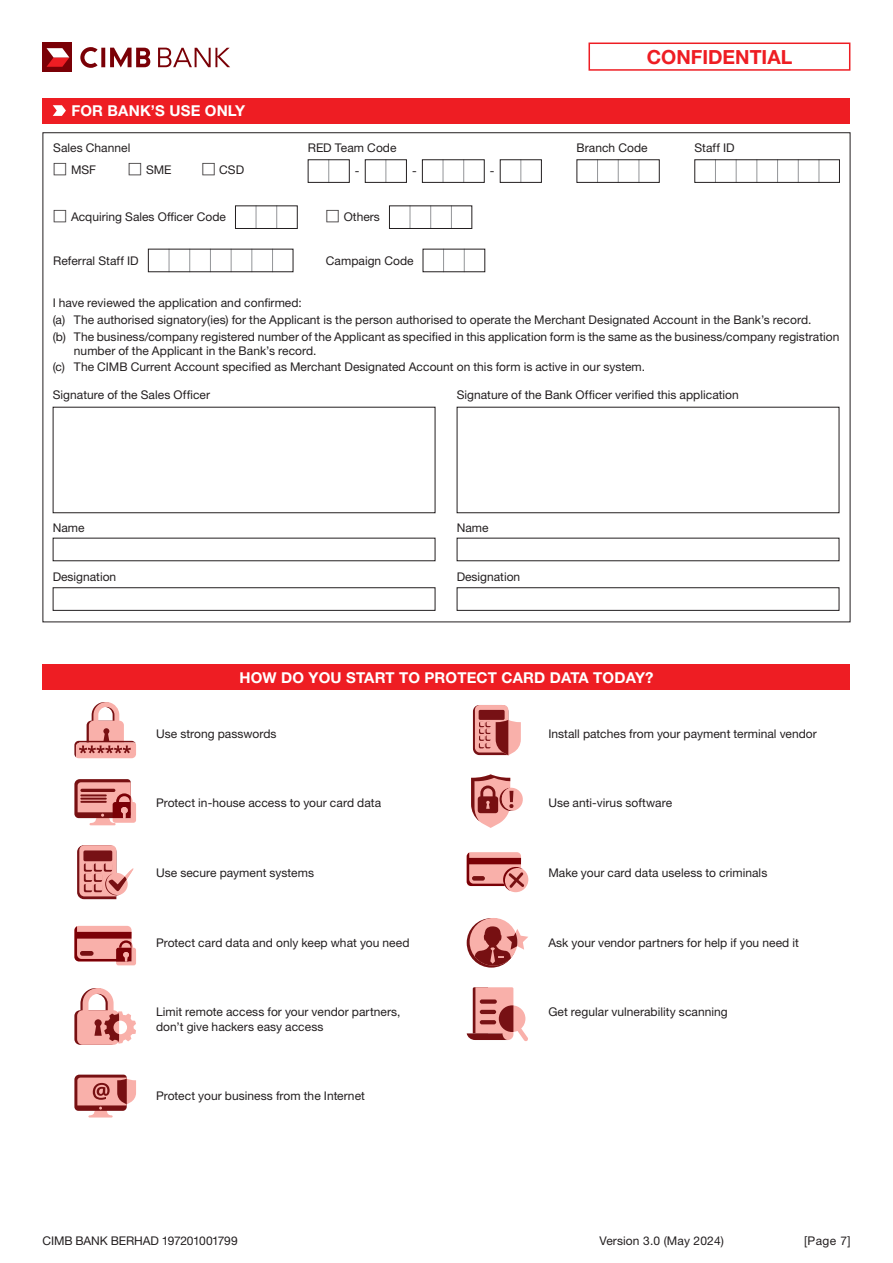
<style>
.page{position:relative;width:893px;height:1263px;background:#fff}
.page>*{position:absolute;margin:0;border:0;box-sizing:border-box;transform-origin:0 0}
.t1{font:700 19.5px "Helvetica Neue LT Std";color:#ee1d23}
.t2{font:700 15px "Helvetica Neue LT Std";letter-spacing:.01em;color:#fff}
.t3{font:12px/14.4px "Helvetica Neue LT Std";color:#231f20}
.s1{font-family:"Mathematical Pi Six";font-size:16.5px}
</style>
<div class="page">
<div style="left:588px;top:43px;width:262px;height:28px;border:2px solid #ee1d23"></div>
<svg style="left:80px;top:47px;width:70px;height:21px"></svg>
<svg style="left:158px;top:48px;width:72px;height:19px"></svg>
<div style="left:43px;top:43px;width:29px;height:29px;background:#7a0006"></div>
<svg style="left:47px;top:48px;width:22px;height:19px"></svg>
<div style="left:43px;top:664px;width:807px;height:26px;background:#ee1d23"></div>
<svg style="left:473px;top:705px;width:48px;height:50px;background:#c97e7c"></svg>
<svg style="left:471px;top:774px;width:52px;height:54px"></svg>
<div style="left:503px;top:867px;width:25px;height:25px;background:#f9b0aa;border-radius:50%"></div>
<svg style="left:467px;top:852px;width:57px;height:39px"></svg>
<svg style="left:467px;top:918px;width:49px;height:49px"></svg>
<div style="left:470px;top:918px;width:47px;height:48px;background:#f9b0aa;border-radius:50%"></div>
<svg style="left:475px;top:926px;width:53px;height:40px"></svg>
<svg style="left:74px;top:702px;width:62px;height:56px"></svg>
<svg style="left:74px;top:779px;width:62px;height:46px;background:#d18684"></svg>
<hr style="left:80px;top:789px;width:35px;height:3px;background:#771012;border-radius:2px">
<hr style="left:80px;top:798px;width:27px;height:2px;background:#771012">
<hr style="left:80px;top:801px;width:27px;height:2px;background:#771012">
<hr style="left:80px;top:794px;width:27px;height:2px;background:#771012">
<svg style="left:77px;top:845px;width:56px;height:54px"></svg>
<svg style="left:74px;top:926px;width:62px;height:39px;background:#cf7e7d"></svg>
<div style="left:80px;top:951px;width:14px;height:5px;background:#771012;border-radius:2px"></div>
<svg style="left:74px;top:988px;width:62px;height:57px"></svg>
<svg style="left:74px;top:1074px;width:62px;height:43px"></svg>
<svg style="left:467px;top:987px;width:61px;height:54px"></svg>
<svg style="left:597px;top:161px;width:1px;height:20px"></svg>
<svg style="left:618px;top:161px;width:1px;height:20px"></svg>
<svg style="left:639px;top:161px;width:1px;height:20px"></svg>
<div style="left:576px;top:159px;width:84px;height:24px;border:1px solid #231f20"></div>
<svg style="left:443px;top:161px;width:1px;height:20px"></svg>
<svg style="left:463px;top:161px;width:1px;height:20px"></svg>
<div style="left:422px;top:159px;width:63px;height:24px;border:1px solid #231f20"></div>
<svg style="left:328px;top:161px;width:1px;height:20px"></svg>
<div style="left:308px;top:159px;width:42px;height:24px;border:1px solid #231f20"></div>
<svg style="left:386px;top:161px;width:1px;height:20px"></svg>
<div style="left:365px;top:159px;width:42px;height:24px;border:1px solid #231f20"></div>
<svg style="left:521px;top:161px;width:1px;height:20px"></svg>
<div style="left:500px;top:159px;width:42px;height:24px;border:1px solid #231f20"></div>
<svg style="left:715px;top:161px;width:1px;height:20px"></svg>
<svg style="left:736px;top:161px;width:1px;height:20px"></svg>
<svg style="left:757px;top:161px;width:1px;height:20px"></svg>
<svg style="left:777px;top:161px;width:1px;height:20px"></svg>
<svg style="left:798px;top:161px;width:1px;height:20px"></svg>
<svg style="left:819px;top:161px;width:1px;height:20px"></svg>
<div style="left:694px;top:159px;width:146px;height:24px;border:1px solid #231f20"></div>
<div style="left:43px;top:98px;width:807px;height:25px;background:#ee1d23"></div>
<svg style="left:53px;top:105px;width:13px;height:11px"></svg>
<svg style="left:169px;top:251px;width:1px;height:19px"></svg>
<svg style="left:189px;top:251px;width:1px;height:19px"></svg>
<svg style="left:210px;top:251px;width:1px;height:19px"></svg>
<svg style="left:231px;top:251px;width:1px;height:19px"></svg>
<svg style="left:252px;top:251px;width:1px;height:19px"></svg>
<svg style="left:272px;top:251px;width:1px;height:19px"></svg>
<div style="left:148px;top:249px;width:145px;height:23px;border:1px solid #231f20"></div>
<svg style="left:410px;top:207px;width:1px;height:20px"></svg>
<svg style="left:430px;top:207px;width:1px;height:20px"></svg>
<svg style="left:451px;top:207px;width:1px;height:20px"></svg>
<div style="left:389px;top:205px;width:83px;height:24px;border:1px solid #231f20"></div>
<svg style="left:256px;top:207px;width:1px;height:20px"></svg>
<svg style="left:276px;top:207px;width:1px;height:20px"></svg>
<div style="left:235px;top:205px;width:63px;height:24px;border:1px solid #231f20"></div>
<svg style="left:443px;top:251px;width:1px;height:19px"></svg>
<svg style="left:464px;top:251px;width:1px;height:19px"></svg>
<div style="left:423px;top:249px;width:62px;height:23px;border:1px solid #231f20"></div>
<div style="left:53px;top:407px;width:382px;height:106px;border:1px solid #231f20"></div>
<div style="left:457px;top:407px;width:382px;height:106px;border:1px solid #231f20"></div>
<div style="left:53px;top:587px;width:382px;height:24px;border:1px solid #231f20"></div>
<div style="left:457px;top:587px;width:382px;height:24px;border:1px solid #231f20"></div>
<h1 class="t1" style="left:647px;top:45px;width:147px">CONFIDENTIAL</h1>
<p class="t2" style="left:71px;top:101px;width:175px">FOR BANK’S USE ONLY</p>
<p class="t3" style="left:53px;top:140px;width:79px">Sales Channel</p>
<p class="t3" style="left:308px;top:140px;width:90px">RED Team Code</p>
<p class="t3" style="left:576px;top:140px;width:73px">Branch Code</p>
<p class="t3" style="left:355px;top:164px;width:6px">-</p>
<p class="t3" style="left:412px;top:164px;width:6px">-</p>
<p class="t3" style="left:490px;top:164px;width:6px">-</p>
<p class="t3" style="left:53px;top:162px;width:44px"><span class="s1">U</span> MSF</p>
<p class="t3" style="left:128px;top:162px;width:45px"><span class="s1">U</span> SME</p>
<p class="t3" style="left:202px;top:162px;width:44px"><span class="s1">U</span> CSD</p>
<p class="t3" style="left:53px;top:209px;width:174px"><span class="s1">U</span> Acquiring Sales Officer Code</p>
<p class="t3" style="left:326px;top:209px;width:55px"><span class="s1">U</span> Others</p>
<p class="t3" style="left:53px;top:253px;width:87px">Referral Staff ID</p>
<p class="t3" style="left:326px;top:253px;width:89px">Campaign Code</p>
<p class="t3" style="left:694px;top:140px;width:42px">Staff ID</p>
<p class="t3" style="left:53px;top:296px;width:251px">I have reviewed the application and confirmed:</p>
<p class="t3" style="left:53px;top:312px;width:760px">(a) The authorised signatory(ies) for the Applicant is the person authorised to operate the Merchant Designated Account in the Bank’s record.</p>
<p class="t3" style="left:74px;top:329px;width:767px;text-indent:-21px">(b) The business/company registered number of the Applicant as specified in this application form is the same as the business/company registration number of the Applicant in the Bank’s record.</p>
<p class="t3" style="left:53px;top:360px;width:594px">(c) The CIMB Current Account specified as Merchant Designated Account on this form is active in our system.</p>
<p class="t3" style="left:53px;top:387px;width:159px">Signature of the Sales Officer</p>
<p class="t3" style="left:457px;top:387px;width:284px">Signature of the Bank Officer verified this application</p>
<p class="t3" style="left:53px;top:520px;width:33px">Name</p>
<p class="t3" style="left:53px;top:570px;width:65px">Designation</p>
<p class="t3" style="left:457px;top:520px;width:33px">Name</p>
<p class="t3" style="left:457px;top:570px;width:65px">Designation</p>
<p class="t2" style="left:239px;top:668px;width:416px">HOW DO YOU START TO PROTECT CARD DATA TODAY?</p>
<p class="t3" style="left:156px;top:726px;width:122px">Use strong passwords</p>
<p class="t3" style="left:548px;top:726px;width:270px">Install patches from your payment terminal vendor</p>
<p class="t3" style="left:156px;top:796px;width:227px">Protect in-house access to your card data</p>
<p class="t3" style="left:548px;top:796px;width:125px">Use anti-virus software</p>
<p class="t3" style="left:156px;top:865px;width:160px">Use secure payment systems</p>
<p class="t3" style="left:548px;top:865px;width:220px">Make your card data useless to criminals</p>
<p class="t3" style="left:156px;top:935px;width:255px">Protect card data and only keep what you need</p>
<p class="t3" style="left:548px;top:935px;width:252px">Ask your vendor partners for help if you need it</p>
<p class="t3" style="left:156px;top:1005px;width:246px">Limit remote access for your vendor partners, don’t give hackers easy access</p>
<p class="t3" style="left:548px;top:1005px;width:181px">Get regular vulnerability scanning</p>
<p class="t3" style="left:156px;top:1089px;width:210px">Protect your business from the Internet</p>
<p class="t3" style="left:43px;top:1233px;width:197px">CIMB BANK BERHAD 197201001799</p>
<p class="t3" style="left:600px;top:1233px;width:126px">Version 3.0 (May 2024)</p>
<p class="t3" style="left:804px;top:1233px;width:48px">[Page 7]</p>
</div>
